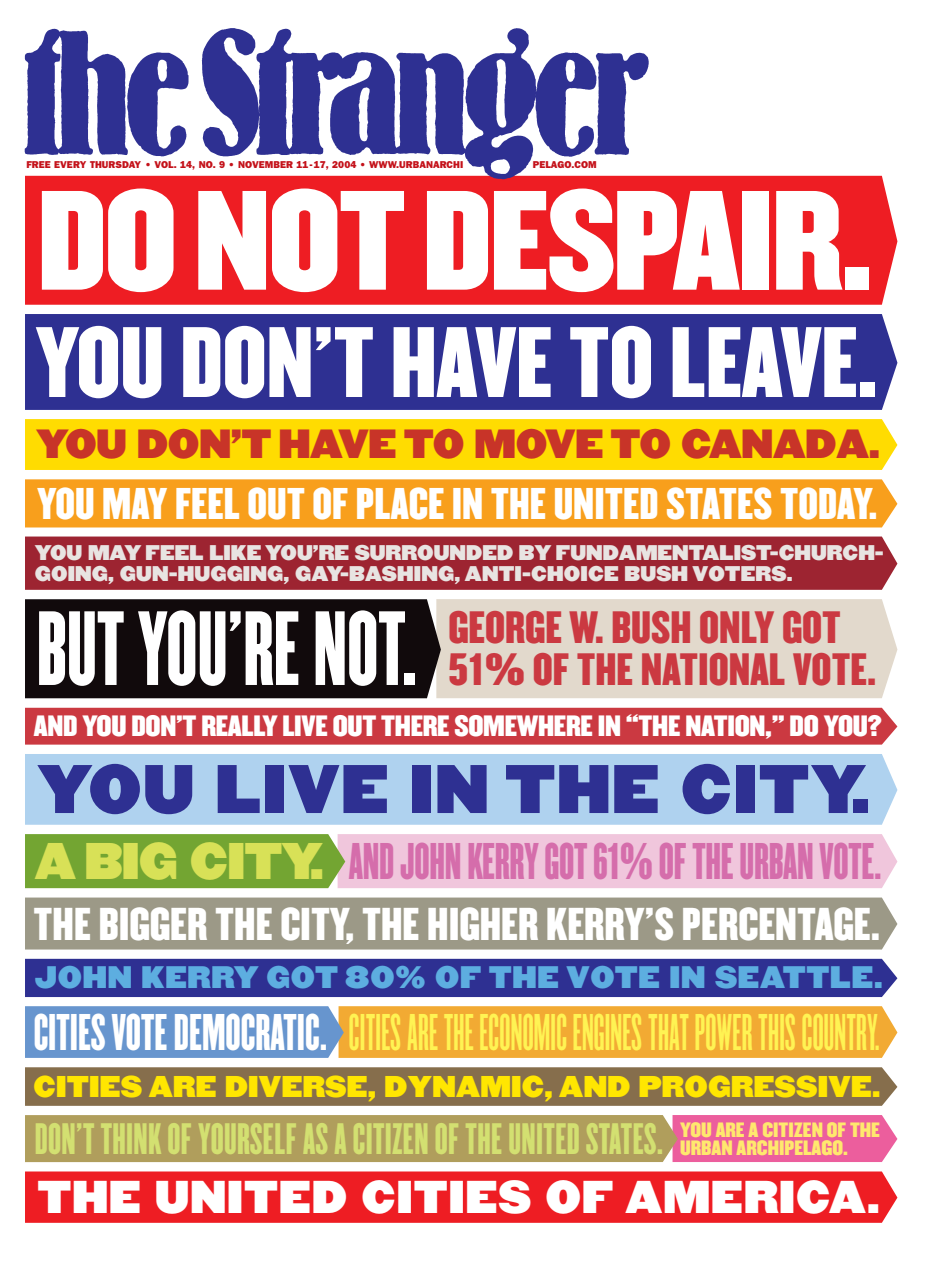
<style>
.page{position:relative;width:926px;height:1263px;background:#fff}
.page>*{position:absolute;margin:0;border:0;box-sizing:border-box;transform-origin:0 0}
.t1{font:123.25px "Champion HTF Middleweight";letter-spacing:-.02em;color:#fff}
.t2{font:92px "Champion HTF Featherweight";color:#fff}
.t3{font:87.25px "Champion HTF Welterweight";letter-spacing:-.005em;color:#fff}
.t4{font:60px "Champion HTF Heavyweight";letter-spacing:.025em;color:#2e3092}
.t5{font:45px "Champion HTF Flyweight";letter-spacing:.005em;color:#fff353}
.t6{font:45px "Champion HTF Featherweight";letter-spacing:-.005em;color:#d56dab}
.t7{font:45px "Champion HTF Heavyweight";letter-spacing:-.02em;color:#d8e157}
.t8{font:40.25px "Champion HTF Welterweight";color:#fff}
.t9{font:40.12px "Champion HTF Heavyweight";letter-spacing:.025em;color:#fff}
.t10{font:39.62px "Champion HTF Welterweight";color:#cb3941}
.t11{font:38.75px "Champion HTF Welterweight";color:#fff}
.t12{font:38.38px "Champion HTF Featherweight";letter-spacing:.01em;color:#d3e071}
.t13{font:35.62px "Champion HTF Heavyweight";letter-spacing:-.01em;color:#c83428}
.t14{font:27.25px "Champion HTF Heavyweight";letter-spacing:.025em;color:#5daee0}
.t15{font:26.25px "Champion HTF Heavyweight";letter-spacing:.01em;color:#ffe601}
.t16{font:25.62px "Champion HTF Middleweight";letter-spacing:-.01em;color:#fff}
.t17{font:18.62px/21.2px "Champion HTF Heavyweight";color:#e8e4e2}
.t18{font:18.12px "Champion HTF Middleweight";color:#ffe86e}
.t19{font:800 10px "Franklin Gothic";letter-spacing:.005em;color:#c4121a}
.s1{font-family:"Champion HTF Featherweight";color:#fff}
.s2{font-family:"Champion HTF Middleweight";font-size:18.12px;color:#ffe86e}
</style>
<div class="page">
<div style="left:25px;top:176px;width:872px;height:129px;background:#ee1d23"></div>
<img style="left:24px;top:28px;width:638px;height:158px">
<div style="left:25px;top:314px;width:872px;height:96px;background:#2e3092"></div>
<div style="left:25px;top:419px;width:872px;height:51px;background:#ffdc01"></div>
<div style="left:25px;top:479px;width:872px;height:48px;background:#f89f1c"></div>
<div style="left:25px;top:536px;width:872px;height:53px;background:#9d2431"></div>
<svg style="left:25px;top:599px;width:872px;height:99px"></svg>
<div style="left:25px;top:707px;width:872px;height:37px;background:#cb3941"></div>
<svg style="left:25px;top:834px;width:872px;height:54px"></svg>
<svg style="left:25px;top:1006px;width:872px;height:51px"></svg>
<div style="left:25px;top:754px;width:872px;height:70px;background:#afd2ef"></div>
<div style="left:25px;top:897px;width:872px;height:52px;background:#9c9987"></div>
<div style="left:25px;top:958px;width:872px;height:38px;background:#2e3092"></div>
<div style="left:25px;top:1067px;width:872px;height:38px;background:#866e4c"></div>
<div style="left:25px;top:1171px;width:872px;height:51px;background:#ee1d23"></div>
<svg style="left:25px;top:1115px;width:872px;height:46px"></svg>
<p class="t19" style="left:26px;top:161px;width:438px">FREE EVERY THURSDAY • VOL. 14, NO. 9 • NOVEMBER 11-17, 2004 • WWW.URBANARCHI</p>
<p class="t19" style="left:532px;top:161px;width:66px">PELAGO.COM</p>
<h1 class="t1" style="left:37px;top:187px;width:836px">DO NOT DESPAIR.</h1>
<h3 class="t3" style="left:36px;top:324px;width:843px">YOU DON'T HAVE TO LEAVE.</h3>
<h3 class="t13" style="left:36px;top:432px;width:845px">YOU DON'T HAVE TO MOVE TO CANADA.</h3>
<h3 class="t11" style="left:37px;top:486px;width:841px">YOU MAY FEEL OUT OF PLACE IN THE UNITED STATES TODAY.</h3>
<p class="t17" style="left:35px;top:544px;width:850px">YOU MAY FEEL LIKE YOU'RE SURROUNDED BY FUNDAMENTALIST-CHURCH-<br>GOING, GUN-HUGGING, GAY-BASHING, ANTI-CHOICE BUSH VOTERS.</p>
<h2 class="t2" style="left:37px;top:608px;width:381px">BUT YOU'RE NOT.</h2>
<h3 class="t10" style="left:448px;top:610px;width:394px">GEORGE W. BUSH ONLY GOT</h3>
<h3 class="t10" style="left:448px;top:652px;width:429px">51% OF THE NATIONAL VOTE.</h3>
<h3 class="t16" style="left:34px;top:714px;width:849px">AND YOU DON'T REALLY LIVE OUT THERE SOMEWHERE IN “THE NATION,” DO YOU?</h3>
<h3 class="t4" style="left:37px;top:769px;width:834px">YOU LIVE IN THE CITY.</h3>
<h3 class="t7" style="left:35px;top:846px;width:290px">A BIG CITY.</h3>
<h3 class="t6" style="left:349px;top:841px;width:534px">AND JOHN KERRY GOT 61% OF THE URBAN VOTE.</h3>
<h3 class="t8" style="left:34px;top:906px;width:847px">THE BIGGER THE CITY, THE HIGHER KERRY'S PERCENTAGE.</h3>
<h3 class="t14" style="left:35px;top:968px;width:849px">JOHN KERRY GOT 80% OF THE VOTE IN SEATTLE.</h3>
<h3 class="t5" style="left:34px;top:1012px;width:847px"><span class="s1">CITIES VOTE DEMOCRATIC.</span> CITIES ARE THE ECONOMIC ENGINES THAT POWER THIS COUNTRY.</h3>
<h3 class="t15" style="left:34px;top:1077px;width:848px">CITIES ARE DIVERSE, DYNAMIC, AND PROGRESSIVE.</h3>
<p class="t18" style="left:680px;top:1121px;width:201px">YOU ARE A CITIZEN OF THE</p>
<h3 class="t12" style="left:35px;top:1121px;width:814px">DON'T THINK OF YOURSELF AS A CITIZEN OF THE UNITED STATES. <span class="s2">URBAN ARCHIPELAGO.</span></h3>
<h3 class="t9" style="left:37px;top:1183px;width:843px">THE UNITED CITIES OF AMERICA.</h3>
</div>
